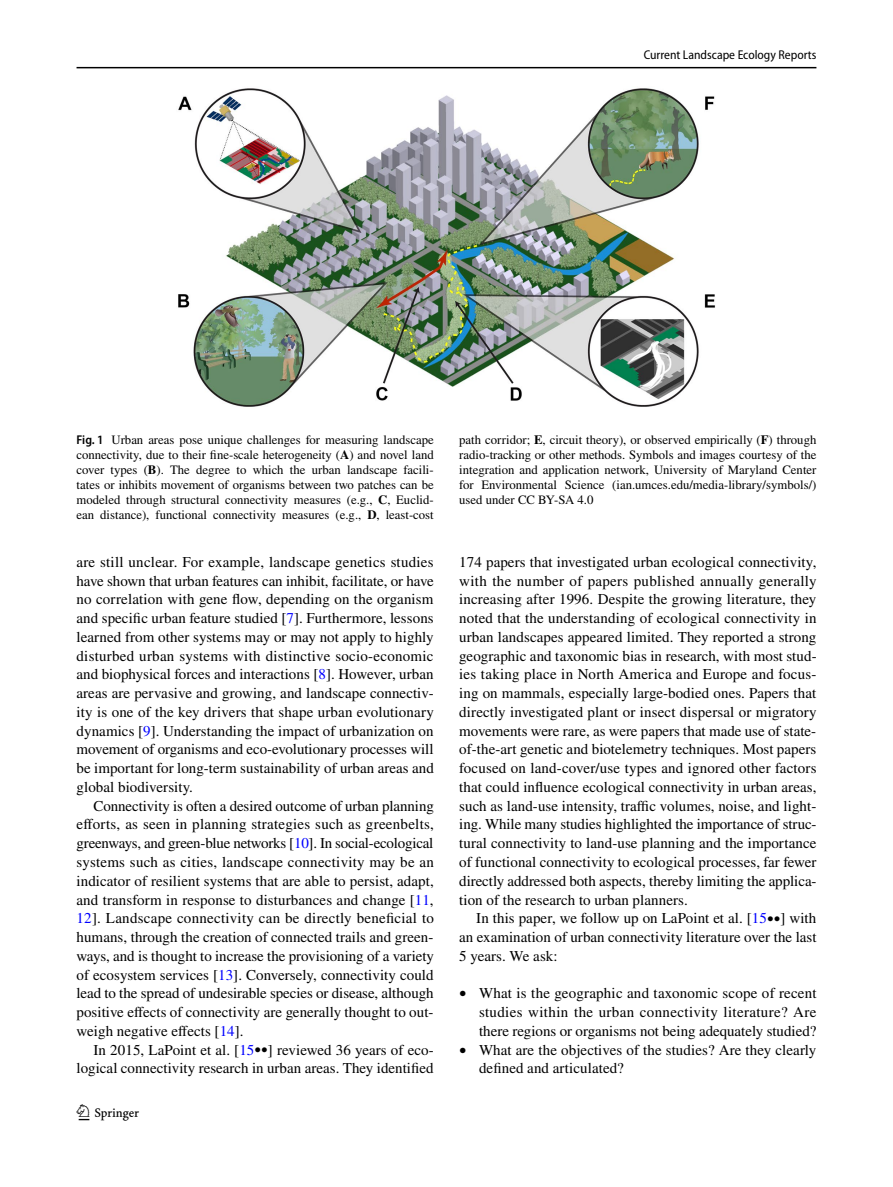
<style>
.page{position:relative;width:893px;height:1187px;background:#fff}
.page>*{position:absolute;margin:0;border:0;box-sizing:border-box;transform-origin:0 0}
.t1{font:22.5px "Springnew Regular 2";color:#000}
.t2{font:15px/18.8px "STIX";color:#000;text-align:justify}
.t3{font:12.75px/15px "STIX";color:#000;text-align:justify}
.t4{font:semi-condensed 12.75px "Myriad Pro";color:#000}
.s1{font-family:"Myriad Pro";font-weight:600;font-stretch:semi-condensed}
.s2{font-weight:700}
.s3{color:#00f}
.s4{font-size:12.75px}
.s5{font-size:14.1px}
</style>
<div class="page">
<hr style="left:77px;top:67px;width:739px;height:1px;background:#000">
<img style="left:178px;top:88px;width:538px;height:319px">
<p class="t4" style="left:644px;top:48px;width:174px">Current Landscape Ecology Reports</p>
<p class="t3" style="left:77px;top:433px;width:359px"><span class="s1">Fig. 1</span> Urban areas pose unique challenges for measuring landscape connectivity, due to their fine-scale heterogeneity (<span class="s2">A</span>) and novel land cover types (<span class="s2">B</span>). The degree to which the urban landscape facili&shy;tates or inhibits movement of organisms between two patches can be modeled through structural connectivity measures (e.g., <span class="s2">C</span>, Euclid&shy;ean distance), functional connectivity measures (e.g., <span class="s2">D</span>, least-cost</p>
<p class="t3" style="left:459px;top:433px;width:359px">path corridor; <span class="s2">E</span>, circuit theory), or observed empirically (<span class="s2">F</span>) through radio-tracking or other methods. Symbols and images courtesy of the integration and application network, University of Maryland Center for Environmental Science (ian.umces.edu/media-library/symbols/) used under CC BY-SA 4.0</p>
<p class="t2" style="left:77px;top:553px;width:359px">are still unclear. For example, landscape genetics studies have shown that urban features can inhibit, facilitate, or have no correlation with gene flow, depending on the organism and specific urban feature studied [<span class="s3">7</span>]. Furthermore, lessons learned from other systems may or may not apply to highly disturbed urban systems with distinctive socio-economic and biophysical forces and interactions [<span class="s3">8</span>]. However, urban areas are pervasive and growing, and landscape connectiv&shy;ity is one of the key drivers that shape urban evolutionary dynamics [<span class="s3">9</span>]. Understanding the impact of urbanization on movement of organisms and eco-evolutionary processes will be important for long-term sustainability of urban areas and global biodiversity.</p>
<p class="t2" style="left:77px;top:797px;width:359px;text-indent:17px">Connectivity is often a desired outcome of urban planning efforts, as seen in planning strategies such as greenbelts, greenways, and green-blue networks [<span class="s3">10</span>]. In social-ecological systems such as cities, landscape connectivity may be an indicator of resilient systems that are able to persist, adapt, and transform in response to disturbances and change [<span class="s3">11</span>, <span class="s3">12</span>]. Landscape connectivity can be directly beneficial to humans, through the creation of connected trails and green&shy;ways, and is thought to increase the provisioning of a variety of ecosystem services [<span class="s3">13</span>]. Conversely, connectivity could lead to the spread of undesirable species or disease, although positive effects of connectivity are generally thought to out&shy;weigh negative effects [<span class="s3">14</span>].</p>
<p class="t2" style="left:77px;top:1041px;width:359px;text-align:right">In 2015, LaPoint et al. [<span class="s3">15</span><span class="s4">••</span>] reviewed 36 years of eco&shy;logical connectivity research in urban areas. They identified</p>
<h1 class="t1" style="left:79px;top:1104px;width:62px">1 3</h1>
<p class="t2" style="left:459px;top:553px;width:359px">174 papers that investigated urban ecological connectivity, with the number of papers published annually generally increasing after 1996. Despite the growing literature, they noted that the understanding of ecological connectivity in urban landscapes appeared limited. They reported a strong geographic and taxonomic bias in research, with most stud&shy;ies taking place in North America and Europe and focus&shy;ing on mammals, especially large-bodied ones. Papers that directly investigated plant or insect dispersal or migratory movements were rare, as were papers that made use of state&shy;of-the-art genetic and biotelemetry techniques. Most papers focused on land-cover/use types and ignored other factors that could influence ecological connectivity in urban areas, such as land-use intensity, traffic volumes, noise, and light&shy;ing. While many studies highlighted the importance of struc&shy;tural connectivity to land-use planning and the importance of functional connectivity to ecological processes, far fewer directly addressed both aspects, thereby limiting the applica&shy;tion of the research to urban planners.</p>
<p class="t2" style="left:459px;top:909px;width:359px;text-indent:17px">In this paper, we follow up on LaPoint et al. [<span class="s3">15</span><span class="s4">••</span>] with an examination of urban connectivity literature over the last 5 years. We ask:</p>
<p class="t2" style="left:479px;top:984px;width:339px;text-indent:-20px"><span class="s5">•</span> What is the geographic and taxonomic scope of recent studies within the urban connectivity literature? Are there regions or organisms not being adequately studied?</p>
<p class="t2" style="left:479px;top:1041px;width:339px;text-indent:-20px"><span class="s5">•</span> What are the objectives of the studies? Are they clearly defined and articulated?</p>
</div>
